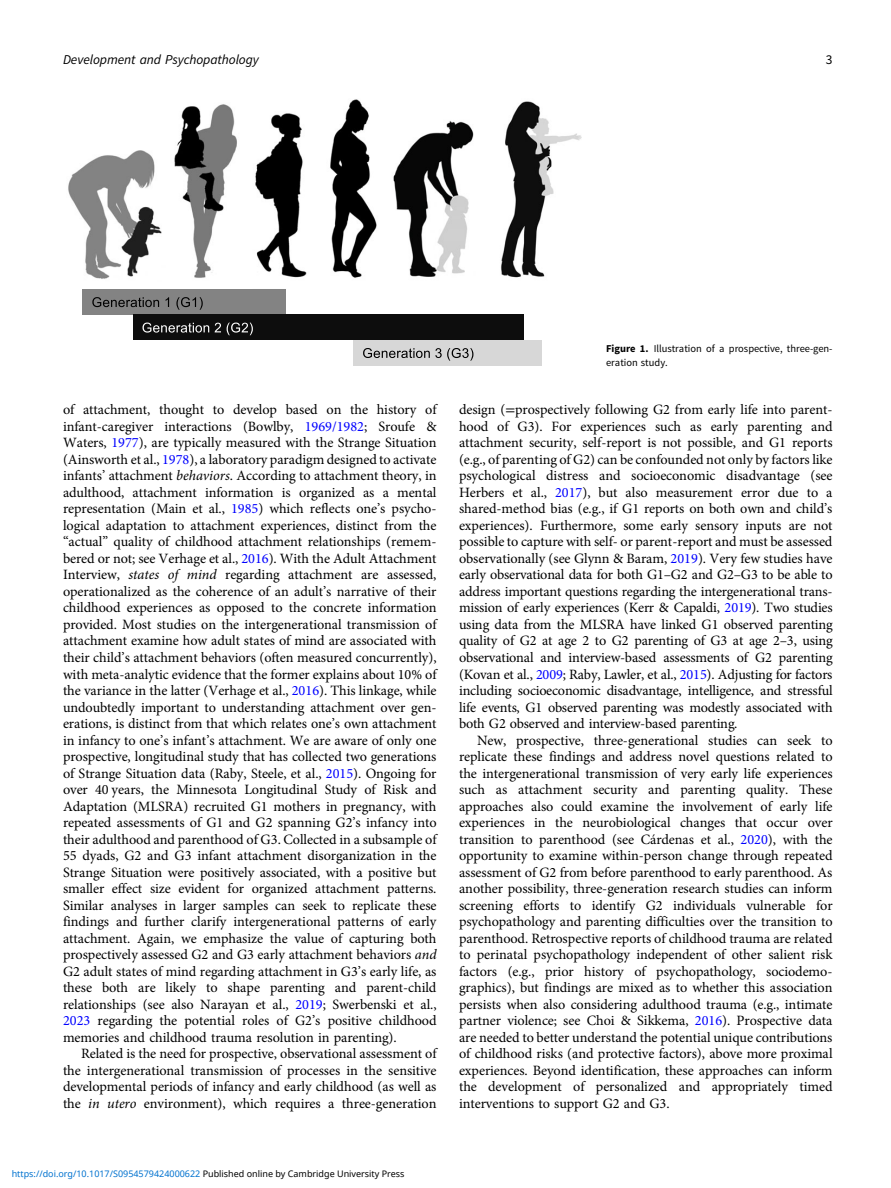
<style>
.page{position:relative;width:891px;height:1188px;background:#fff}
.page>*{position:absolute;margin:0;border:0;box-sizing:border-box;transform-origin:0 0}
.t1{font:14.25px/16.5px "Adv OT1 ef 757 c 0";color:#000;text-align:justify}
.t2{font:13.5px "Adv O Tcabc 3928.I";color:#000}
.t3{font:13.5px "Adv OT0 e 40 dc 65";color:#000}
.t4{font:10.5px/13.5px "Adv OT0 e 40 dc 65";color:#000}
.t5{font:9px "Noto Sans";color:#0172cf}
.s1{color:#00f}
.s2{font-style:inherit}
.s3{font-family:"Adv OT7 d 6 df 7 ab.I"}
.s4{font-family:"Adv O Ta 42 dc 7 d 3.B"}
.s5{font-family:"Adv OT8608 a 8 d 1"}
.s6{color:#000}
</style>
<div class="page">
<img style="left:68px;top:99px;width:514px;height:191px">
<div style="left:83px;top:289px;width:203px;height:26px;background:#838383"></div>
<svg style="left:92px;top:297px;width:67px;height:10px"></svg>
<svg style="left:166px;top:297px;width:37px;height:13px"></svg>
<div style="left:133px;top:314px;width:390px;height:26px;background:#0d0d0d"></div>
<svg style="left:142px;top:323px;width:67px;height:10px"></svg>
<svg style="left:215px;top:323px;width:38px;height:12px"></svg>
<div style="left:353px;top:340px;width:189px;height:26px;background:#d7d7d7"></div>
<svg style="left:363px;top:348px;width:110px;height:13px"></svg>
<p class="t2" style="left:63px;top:55px;width:197px">Development and Psychopathology</p>
<p class="t3" style="left:826px;top:55px;width:8px">3</p>
<p class="t1" style="left:63px;top:403px;width:375px">of attachment, thought to develop based on the history of infant-caregiver interactions (Bowlby, <span class="s1">1969/1982</span>; Sroufe &amp; Waters, <span class="s1">1977</span>), are typically measured with the Strange Situation (Ainsworth et al., <span class="s1">1978</span>), a laboratory paradigm designed to activate infants<span class="s2">’</span> attachment <span class="s3">behaviors</span>. According to attachment theory, in adulthood, attachment information is organized as a mental representation (Main et al., <span class="s1">1985</span>) which reflects one<span class="s2">’</span>s psycho&shy;logical adaptation to attachment experiences, distinct from the <span class="s2">“</span>actual<span class="s2">”</span> quality of childhood attachment relationships (remem&shy;bered or not; see Verhage et al., <span class="s1">2016</span>). With the Adult Attachment Interview, <span class="s3">states of mind</span> regarding attachment are assessed, operationalized as the coherence of an adult<span class="s2">’</span>s narrative of their childhood experiences as opposed to the concrete information provided. Most studies on the intergenerational transmission of attachment examine how adult states of mind are associated with their child<span class="s2">’</span>s attachment behaviors (often measured concurrently), with meta-analytic evidence that the former explains about 10% of the variance in the latter (Verhage et al., <span class="s1">2016</span>). This linkage, while undoubtedly important to understanding attachment over gen&shy;erations, is distinct from that which relates one<span class="s2">’</span>s own attachment in infancy to one<span class="s2">’</span>s infant<span class="s2">’</span>s attachment. We are aware of only one prospective, longitudinal study that has collected two generations of Strange Situation data (Raby, Steele, et al., <span class="s1">2015</span>). Ongoing for over 40 years, the Minnesota Longitudinal Study of Risk and Adaptation (MLSRA) recruited G1 mothers in pregnancy, with repeated assessments of G1 and G2 spanning G2<span class="s2">’</span>s infancy into their adulthood and parenthood of G3. Collected in a subsample of 55 dyads, G2 and G3 infant attachment disorganization in the Strange Situation were positively associated, with a positive but smaller effect size evident for organized attachment patterns.<br>Similar analyses in larger samples can seek to replicate these findings and further clarify intergenerational patterns of early attachment. Again, we emphasize the value of capturing both prospectively assessed G2 and G3 early attachment behaviors <span class="s3">and </span>G2 adult states of mind regarding attachment in G3<span class="s2">’</span>s early life, as these both are likely to shape parenting and parent-child relationships (see also Narayan et al., <span class="s1">2019</span>; Swerbenski et al., <span class="s1">2023</span> regarding the potential roles of G2<span class="s2">’</span>s positive childhood memories and childhood trauma resolution in parenting).</p>
<p class="t1" style="left:63px;top:1047px;width:375px;text-indent:18px">Related is the need for prospective, observational assessment of the intergenerational transmission of processes in the sensitive developmental periods of infancy and early childhood (as well as the <span class="s3">in utero</span> environment), which requires a three-generation</p>
<p class="t4" style="left:606px;top:343px;width:228px"><span class="s4">Figure 1.</span> Illustration of a prospective, three-gen&shy;eration study.</p>
<p class="t1" style="left:459px;top:403px;width:375px">design (<span class="s5">=</span>prospectively following G2 from early life into parent&shy;hood of G3). For experiences such as early parenting and attachment security, self-report is not possible, and G1 reports (e.g., of parenting of G2) can be confounded not only by factors like psychological distress and socioeconomic disadvantage (see Herbers et al., <span class="s1">2017</span>), but also measurement error due to a shared-method bias (e.g., if G1 reports on both own and child<span class="s2">’</span>s experiences). Furthermore, some early sensory inputs are not possible to capture with self- or parent-report and must be assessed observationally (see Glynn &amp; Baram, <span class="s1">2019</span>). Very few studies have early observational data for both G1<span class="s2">–</span>G2 and G2<span class="s2">–</span>G3 to be able to address important questions regarding the intergenerational trans&shy;mission of early experiences (Kerr &amp; Capaldi, <span class="s1">2019</span>). Two studies using data from the MLSRA have linked G1 observed parenting quality of G2 at age 2 to G2 parenting of G3 at age 2<span class="s2">–</span>3, using observational and interview-based assessments of G2 parenting (Kovan et al., <span class="s1">2009</span>; Raby, Lawler, et al., <span class="s1">2015</span>). Adjusting for factors including socioeconomic disadvantage, intelligence, and stressful life events, G1 observed parenting was modestly associated with both G2 observed and interview-based parenting.</p>
<p class="t1" style="left:459px;top:733px;width:375px;text-indent:18px">New, prospective, three-generational studies can seek to replicate these findings and address novel questions related to the intergenerational transmission of very early life experiences such as attachment security and parenting quality. These approaches also could examine the involvement of early life experiences in the neurobiological changes that occur over transition to parenthood (see Cárdenas et al., <span class="s1">2020</span>), with the opportunity to examine within-person change through repeated assessment of G2 from before parenthood to early parenthood. As another possibility, three-generation research studies can inform screening efforts to identify G2 individuals vulnerable for psychopathology and parenting difficulties over the transition to parenthood. Retrospective reports of childhood trauma are related to perinatal psychopathology independent of other salient risk factors (e.g., prior history of psychopathology, sociodemo&shy;graphics), but findings are mixed as to whether this association persists when also considering adulthood trauma (e.g., intimate partner violence; see Choi &amp; Sikkema, <span class="s1">2016</span>). Prospective data are needed to better understand the potential unique contributions of childhood risks (and protective factors), above more proximal experiences. Beyond identification, these approaches can inform the development of personalized and appropriately timed interventions to support G2 and G3.</p>
<p class="t5" style="left:12px;top:1168px;width:394px">https://doi.org/10.1017/S0954579424000622 <span class="s6">Published online by Cambridge University Press</span></p>
</div>
